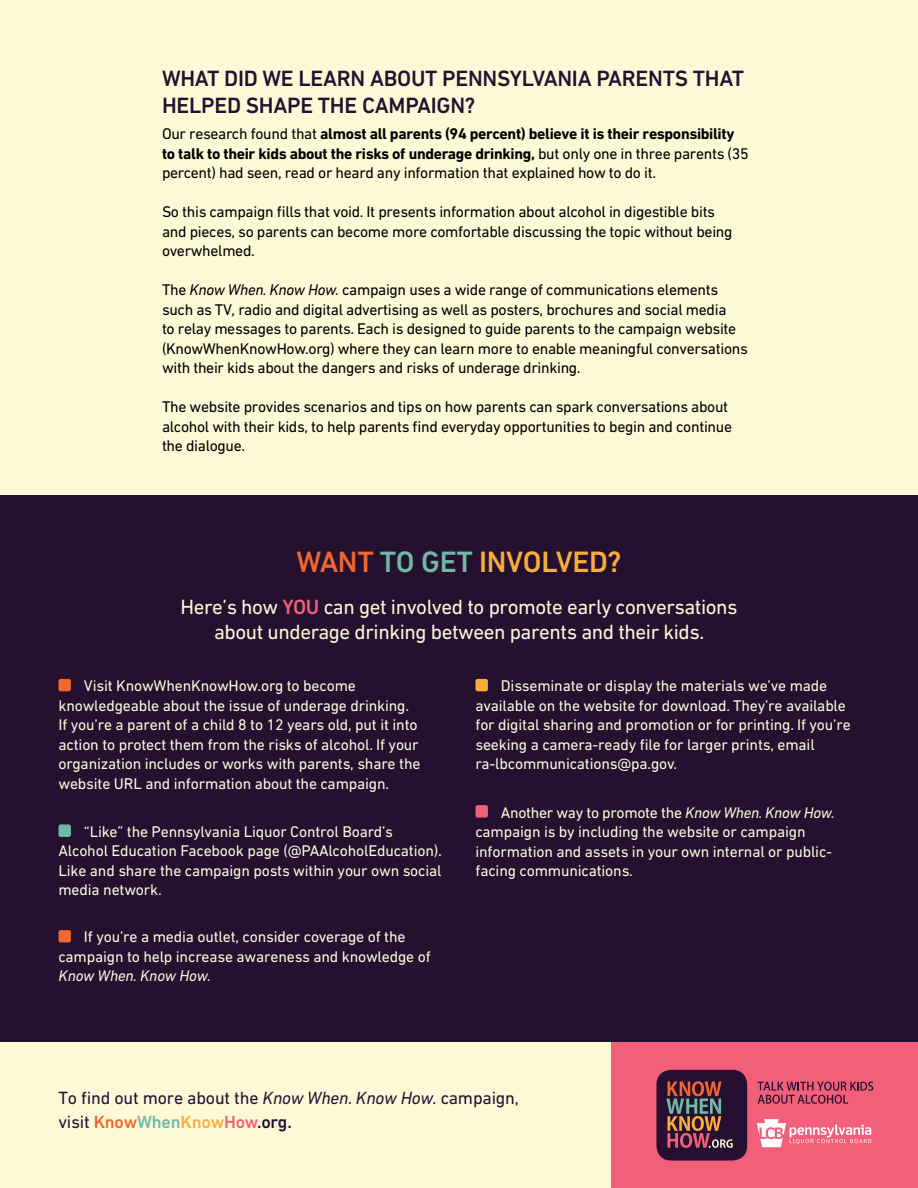
<style>
.page{position:relative;width:918px;height:1188px;background:#fcf9d7}
.page>*{position:absolute;margin:0;border:0;box-sizing:border-box;transform-origin:0 0}
.t1{font:500 30px "DIN Next CYR";letter-spacing:-.01em;color:#f9ae3b}
.t2{font:500 22.5px/27px "DIN Next CYR";letter-spacing:-.01em;color:#251030}
.t3{font:21px/25.5px "DIN Next CYR";letter-spacing:-.02em;color:#fcf9d7;text-align:center}
.t4{font:18px/24px "DIN Next CYR";letter-spacing:-.01em;color:#251030}
.t5{font:15.75px/19.5px "DIN Next CYR";letter-spacing:-.02em;color:#000}
.t6{font:15.75px/19.5px "DIN Next CYR";letter-spacing:-.01em;color:#fcfade}
.t7{font:italic 15.75px "DIN Next CYR";letter-spacing:-.01em;color:#fcfade}
.s1{font-weight:700}
.s2{font-style:italic}
.s3{color:#ef6731}
.s4{color:#6fb9a5}
.s5{font-weight:500;color:#f16078}
.s6{font-weight:500;color:#ef6731}
.s7{font-weight:500;color:#6fb9a5}
.s8{font-weight:500;color:#f9ae3b}
.s9{font-weight:500}
</style>
<div class="page">
<div style="left:0;top:496px;width:918px;height:546px;background:#251030"></div>
<div style="left:58px;top:679px;width:13px;height:12px;background:#ef6731;border-radius:2px"></div>
<div style="left:58px;top:824px;width:13px;height:13px;background:#6fb9a5;border-radius:2px"></div>
<div style="left:475px;top:679px;width:13px;height:12px;background:#f9ae3b;border-radius:2px"></div>
<div style="left:475px;top:805px;width:13px;height:13px;background:#f16078;border-radius:2px"></div>
<div style="left:611px;top:1042px;width:307px;height:146px;background:#f16078"></div>
<div style="left:58px;top:930px;width:13px;height:12px;background:#ef6731;border-radius:2px"></div>
<div style="left:656px;top:1070px;width:91px;height:91px;background:#260f30;border-radius:15px"></div>
<svg style="left:666px;top:1081px;width:67px;height:67px"></svg>
<svg style="left:757px;top:1082px;width:116px;height:22px"></svg>
<svg style="left:757px;top:1119px;width:114px;height:28px"></svg>
<h2 class="t2" style="left:162px;top:65px;width:584px">WHAT DID WE LEARN ABOUT PENNSYLVANIA PARENTS THAT<br>HELPED SHAPE THE CAMPAIGN?</h2>
<p class="t5" style="left:162px;top:124px;width:588px">Our research found that <span class="s1">almost all parents (94 percent) believe it is their responsibility to talk to their kids about the risks of underage drinking,</span> but only one in three parents (35 percent) had seen, read or heard any information that explained how to do it.</p>
<p class="t5" style="left:162px;top:202px;width:572px">So this campaign fills that void. It presents information about alcohol in digestible bits and pieces, so parents can become more comfortable discussing the topic without being overwhelmed.</p>
<p class="t5" style="left:162px;top:280px;width:587px">The <span class="s2">Know When. Know How.</span> campaign uses a wide range of communications elements such as TV, radio and digital advertising as well as posters, brochures and social media<br>to relay messages to parents. Each is designed to guide parents to the campaign website (KnowWhenKnowHow.org) where they can learn more to enable meaningful conversations with their kids about the dangers and risks of underage drinking.</p>
<p class="t5" style="left:162px;top:397px;width:572px">The website provides scenarios and tips on how parents can spark conversations about alcohol with their kids, to help parents find everyday opportunities to begin and continue the dialogue.</p>
<h1 class="t1" style="left:296px;top:545px;width:327px"><span class="s3">WANT</span> <span class="s4">TO GET</span> INVOLVED?</h1>
<h3 class="t3" style="left:180px;top:594px;width:559px">Here’s how <span class="s5">YOU</span> can get involved to promote early conversations about underage drinking between parents and their kids.</h3>
<p class="t6" style="left:58px;top:676px;width:363px;text-indent:25px">Visit KnowWhenKnowHow.org to become knowledgeable about the issue of underage drinking.<br>If you’re a parent of a child 8 to 12 years old, put it into action to protect them from the risks of alcohol. If your organization includes or works with parents, share the website URL and information about the campaign.</p>
<p class="t6" style="left:58px;top:822px;width:385px;text-indent:25px">“Like” the Pennsylvania Liquor Control Board’s Alcohol Education Facebook page (@PAAlcoholEducation).<br>Like and share the campaign posts within your own social media network.</p>
<p class="t6" style="left:58px;top:927px;width:374px;text-align:center">If you’re a media outlet, consider coverage of the campaign to help increase awareness and knowledge of</p>
<p class="t7" style="left:58px;top:967px;width:154px">Know When. Know How.</p>
<p class="t6" style="left:475px;top:676px;width:377px;text-indent:25px">Disseminate or display the materials we’ve made available on the website for download. They’re available for digital sharing and promotion or for printing. If you’re seeking a camera-ready file for larger prints, email ra-lbcommunications@pa.gov.</p>
<p class="t6" style="left:475px;top:802px;width:361px;text-indent:25px">Another way to promote the <span class="s2">Know When. Know How. </span>campaign is by including the website or campaign information and assets in your own internal or public&shy;facing communications.</p>
<p class="t4" style="left:58px;top:1086px;width:462px">To find out more about the <span class="s2">Know When. Know How.</span> campaign, visit <span class="s6">Know</span><span class="s7">When</span><span class="s8">Know</span><span class="s5">How</span><span class="s9">.org.</span></p>
</div>
